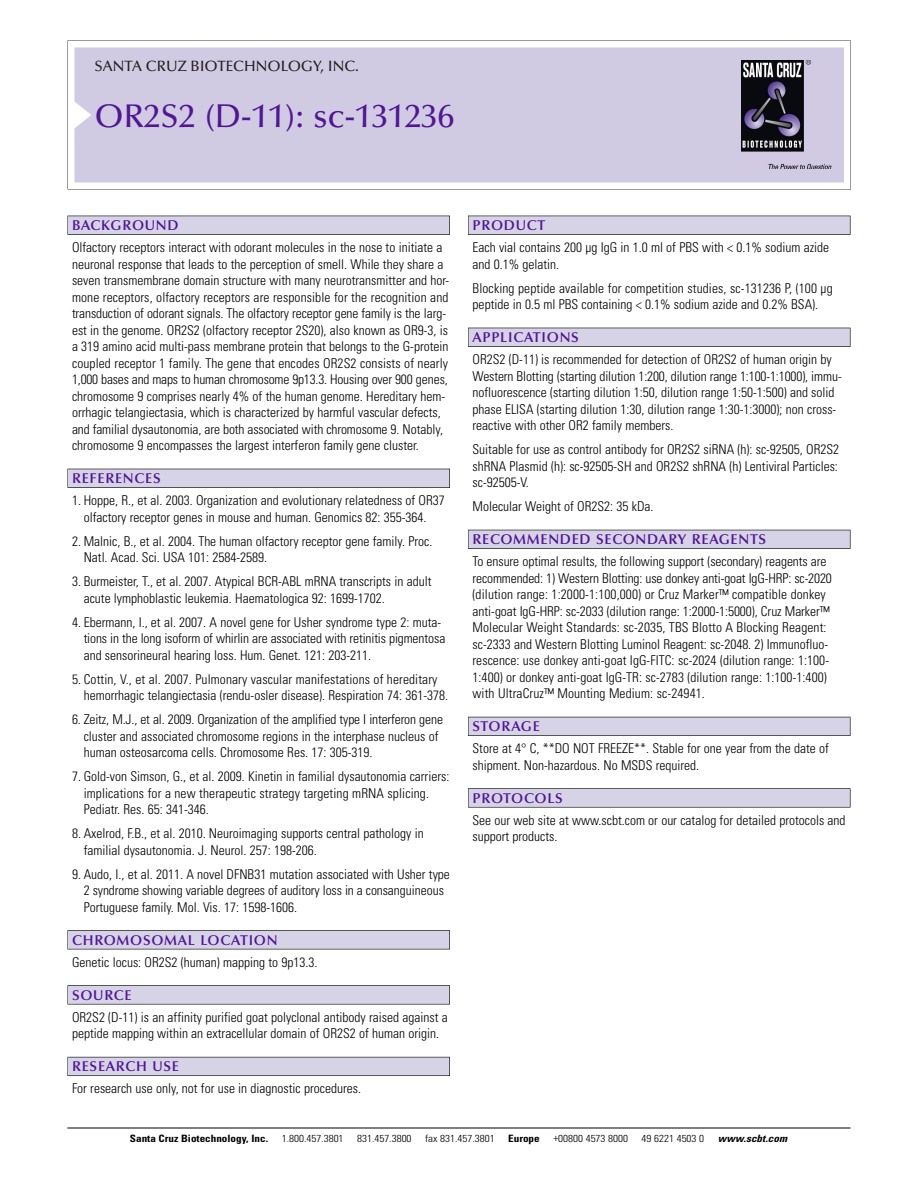
<style>
.page{position:relative;width:918px;height:1188px;background:#fff}
.page>*{position:absolute;margin:0;border:0;box-sizing:border-box;transform-origin:0 0}
.t1{font:500 33px "Optima";color:#511695}
.t2{font:500 15px "Optima";color:#231f20}
.t3{font:600 14.25px "Optima";letter-spacing:.05em;color:#511695}
.t4{font:300 condensed 13.5px/16.5px "Univers";color:#000}
.t5{font:300 condensed 10.2px "Univers";color:#000;scale:1.1 1}
.t6{font:700 condensed 10.2px "Univers";color:#000;scale:1.1 1}
.t7{font:italic 700 condensed 10.2px "Univers";letter-spacing:.005em;color:#000;scale:1.1 1}
</style>
<div class="page">
<svg style="left:68px;top:40px;width:783px;height:149px"></svg>
<div style="left:74px;top:47px;width:770px;height:135px;background:#d1cae3"></div>
<img style="left:741px;top:60px;width:90px;height:108px">
<div style="left:68px;top:216px;width:382px;height:19px;background:#525155"></div>
<div style="left:68px;top:216px;width:381px;height:18px;background:#d7d3e7"></div>
<div style="left:68px;top:469px;width:382px;height:19px;background:#515055"></div>
<div style="left:68px;top:469px;width:381px;height:18px;background:#d7d3e7"></div>
<div style="left:68px;top:930px;width:382px;height:19px;background:#545357"></div>
<div style="left:68px;top:931px;width:381px;height:18px;background:#d7d3e7"></div>
<div style="left:68px;top:985px;width:382px;height:19px;background:#575759"></div>
<div style="left:68px;top:986px;width:381px;height:18px;background:#d7d3e7"></div>
<div style="left:68px;top:1057px;width:382px;height:19px;background:#5b5a62"></div>
<div style="left:68px;top:1057px;width:381px;height:18px;background:#d7d3e7"></div>
<div style="left:468px;top:216px;width:382px;height:19px;background:#525155"></div>
<div style="left:468px;top:216px;width:382px;height:18px;background:#d7d3e7"></div>
<div style="left:468px;top:328px;width:382px;height:19px;background:#515055"></div>
<div style="left:468px;top:328px;width:382px;height:18px;background:#d7d3e7"></div>
<div style="left:468px;top:530px;width:382px;height:19px;background:#525158"></div>
<div style="left:468px;top:530px;width:382px;height:18px;background:#d7d3e7"></div>
<div style="left:468px;top:717px;width:382px;height:19px;background:#54535a"></div>
<div style="left:468px;top:717px;width:382px;height:18px;background:#d7d3e7"></div>
<svg style="left:468px;top:788px;width:382px;height:20px"></svg>
<div style="left:468px;top:789px;width:382px;height:18px;background:#d7d3e7"></div>
<hr style="left:68px;top:1128px;width:782px;height:1px;background:#000">
<p class="t2" style="left:94px;top:61px;width:266px">SANTA CRUZ BIOTECHNOLOGY, INC.</p>
<h1 class="t1" style="left:94px;top:103px;width:361px">OR2S2 (D-11): sc-131236</h1>
<p class="t3" style="left:72px;top:219px;width:108px">BACKGROUND</p>
<p class="t4" style="left:72px;top:240px;width:379px">Olfactory receptors interact with odorant molecules in the nose to initiate a neuronal response that leads to the perception of smell. While they share a seven transmembrane domain structure with many neurotransmitter and hor&shy;mone receptors, olfactory receptors are responsible for the recognition and transduction of odorant signals. The olfactory receptor gene family is the larg&shy;est in the genome. OR2S2 (olfactory receptor 2S20), also known as OR9-3, is a 319 amino acid multi-pass membrane protein that belongs to the G-protein coupled receptor 1 family. The gene that encodes OR2S2 consists of nearly 1,000 bases and maps to human chromosome 9p13.3. Housing over 900 genes, chromosome 9 comprises nearly 4% of the human genome. Hereditary hem&shy;orrhagic telangiectasia, which is characterized by harmful vascular defects, and familial dysautonomia, are both associated with chromosome 9. Notably, chromosome 9 encompasses the largest interferon family gene cluster.</p>
<p class="t3" style="left:72px;top:473px;width:90px">REFERENCES</p>
<p class="t4" style="left:72px;top:493px;width:374px;text-align:center">1. Hoppe, R., et al. 2003. Organization and evolutionary relatedness of OR37 olfactory receptor genes in mouse and human. Genomics 82: 355-364.</p>
<p class="t4" style="left:84px;top:534px;width:350px;text-indent:-12px">2. Malnic, B., et al. 2004. The human olfactory receptor gene family. Proc.<br>Natl. Acad. Sci. USA 101: 2584-2589.</p>
<p class="t4" style="left:84px;top:574px;width:349px;text-indent:-12px">3. Burmeister, T., et al. 2007. Atypical BCR-ABL mRNA transcripts in adult acute lymphoblastic leukemia. Haematologica 92: 1699-1702.</p>
<p class="t4" style="left:84px;top:615px;width:363px;text-indent:-12px">4. Ebermann, I., et al. 2007. A novel gene for Usher syndrome type 2: muta&shy;tions in the long isoform of whirlin are associated with retinitis pigmentosa and sensorineural hearing loss. Hum. Genet. 121: 203-211.</p>
<p class="t4" style="left:84px;top:672px;width:366px;text-indent:-12px">5. Cottin, V., et al. 2007. Pulmonary vascular manifestations of hereditary hemorrhagic telangiectasia (rendu-osler disease). Respiration 74: 361-378.</p>
<p class="t4" style="left:84px;top:712px;width:361px;text-indent:-12px">6. Zeitz, M.J., et al. 2009. Organization of the amplified type I interferon gene cluster and associated chromosome regions in the interphase nucleus of human osteosarcoma cells. Chromosome Res. 17: 305-319.</p>
<p class="t4" style="left:84px;top:769px;width:367px;text-indent:-12px">7. Gold-von Simson, G., et al. 2009. Kinetin in familial dysautonomia carriers: implications for a new therapeutic strategy targeting mRNA splicing.<br>Pediatr. Res. 65: 341-346.</p>
<p class="t4" style="left:84px;top:826px;width:342px;text-indent:-12px">8. Axelrod, F.B., et al. 2010. Neuroimaging supports central pathology in familial dysautonomia. J. Neurol. 257: 198-206.</p>
<p class="t4" style="left:84px;top:867px;width:368px;text-indent:-12px">9. Audo, I., et al. 2011. A novel DFNB31 mutation associated with Usher type<br>2 syndrome showing variable degrees of auditory loss in a consanguineous<br>Portuguese family. Mol. Vis. 17: 1598-1606.</p>
<p class="t3" style="left:72px;top:934px;width:207px">CHROMOSOMAL LOCATION</p>
<p class="t4" style="left:72px;top:955px;width:247px">Genetic locus: OR2S2 (human) mapping to 9p13.3.</p>
<p class="t3" style="left:72px;top:989px;width:61px">SOURCE</p>
<p class="t4" style="left:72px;top:1010px;width:377px">OR2S2 (D-11) is an affinity purified goat polyclonal antibody raised against a peptide mapping within an extracellular domain of OR2S2 of human origin.</p>
<p class="t3" style="left:72px;top:1061px;width:109px">RESEARCH USE</p>
<p class="t4" style="left:72px;top:1081px;width:290px">For research use only, not for use in diagnostic procedures.</p>
<p class="t3" style="left:473px;top:219px;width:74px">PRODUCT</p>
<p class="t4" style="left:473px;top:240px;width:358px">Each vial contains 200 µg IgG in 1.0 ml of PBS with &lt; 0.1% sodium azide and 0.1% gelatin.</p>
<p class="t4" style="left:473px;top:281px;width:362px">Blocking peptide available for competition studies, sc-131236 P, (100 µg peptide in 0.5 ml PBS containing &lt; 0.1% sodium azide and 0.2% BSA).</p>
<p class="t3" style="left:473px;top:332px;width:108px">APPLICATIONS</p>
<p class="t4" style="left:473px;top:352px;width:371px">OR2S2 (D-11) is recommended for detection of OR2S2 of human origin by Western Blotting (starting dilution 1:200, dilution range 1:100-1:1000), immu&shy;nofluorescence (starting dilution 1:50, dilution range 1:50-1:500) and solid phase ELISA (starting dilution 1:30, dilution range 1:30-1:3000); non cross&shy;reactive with other OR2 family members.</p>
<p class="t4" style="left:473px;top:442px;width:368px;text-align:justify">Suitable for use as control antibody for OR2S2 siRNA (h): sc-92505, OR2S2 shRNA Plasmid (h): sc-92505-SH and OR2S2 shRNA (h) Lentiviral Particles: sc-92505-V.</p>
<p class="t4" style="left:473px;top:499px;width:183px">Molecular Weight of OR2S2: 35 kDa.</p>
<p class="t3" style="left:473px;top:534px;width:295px">RECOMMENDED SECONDARY REAGENTS</p>
<p class="t4" style="left:473px;top:554px;width:361px">To ensure optimal results, the following support (secondary) reagents are recommended: 1) Western Blotting: use donkey anti-goat IgG-HRP: sc-2020 (dilution range: 1:2000-1:100,000) or Cruz Marker™ compatible donkey anti-goat IgG-HRP: sc-2033 (dilution range: 1:2000-1:5000), Cruz Marker™ Molecular Weight Standards: sc-2035, TBS Blotto A Blocking Reagent: sc-2333 and Western Blotting Luminol Reagent: sc-2048. 2) Immunofluo&shy;rescence: use donkey anti-goat IgG-FITC: sc-2024 (dilution range: 1:100- 1:400) or donkey anti-goat IgG-TR: sc-2783 (dilution range: 1:100-1:400) with UltraCruz™ Mounting Medium: sc-24941.</p>
<p class="t3" style="left:473px;top:721px;width:69px">STORAGE</p>
<p class="t4" style="left:473px;top:741px;width:358px">Store at 4° C, **DO NOT FREEZE**. Stable for one year from the date of shipment. Non-hazardous. No MSDS required.</p>
<p class="t3" style="left:473px;top:792px;width:92px">PROTOCOLS</p>
<p class="t4" style="left:473px;top:813px;width:375px">See our web site at www.scbt.com or our catalog for detailed protocols and support products.</p>
<p class="t6" style="left:130px;top:1135px;width:127px">Santa Cruz Biotechnology, Inc.</p>
<p class="t5" style="left:282px;top:1135px;width:58px">1.800.457.3801</p>
<p class="t5" style="left:357px;top:1135px;width:51px">831.457.3800</p>
<p class="t5" style="left:425px;top:1135px;width:65px">fax 831.457.3801</p>
<p class="t6" style="left:508px;top:1135px;width:30px">Europe</p>
<p class="t5" style="left:553px;top:1135px;width:69px">+00800 4573 8000</p>
<p class="t5" style="left:642px;top:1135px;width:58px">49 6221 4503 0</p>
<p class="t7" style="left:718px;top:1135px;width:64px">www.scbt.com</p>
</div>
